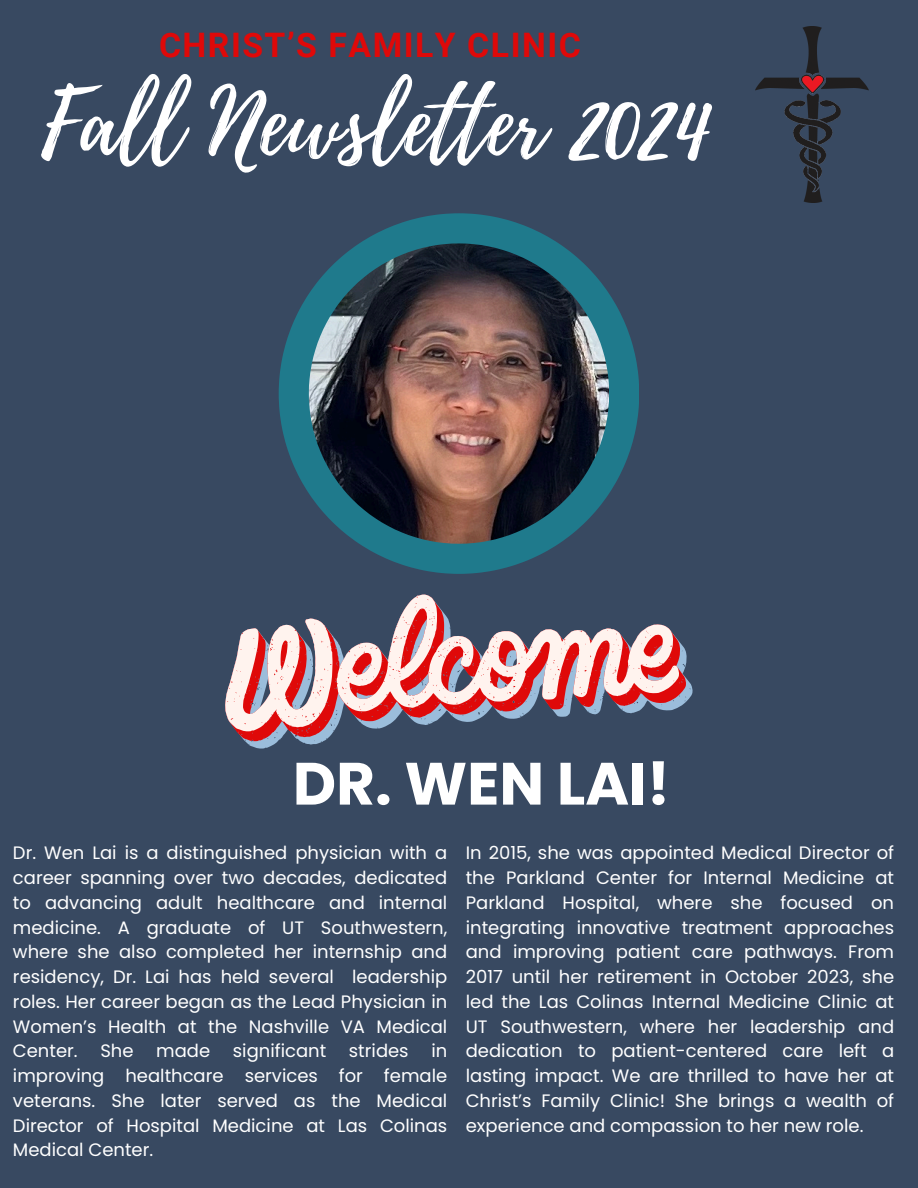
<style>
.page{position:relative;width:918px;height:1188px;background:#384961}
.page>*{position:absolute;margin:0;border:0;box-sizing:border-box;transform-origin:0 0}
.t1{font:90px "Playlist Script";color:#fff}
.t2{font:700 59.55px "Poppins";color:#fff}
.t3{font:700 33.75px "Roboto";letter-spacing:.045em;color:#df0909}
.t4{font:18px/24.8px "Poppins";color:#fff;text-align:justify}
</style>
<div class="page">
<svg style="left:279px;top:213px;width:360px;height:361px"></svg>
<img style="left:309px;top:243px;width:300px;height:301px">
<img style="left:756px;top:27px;width:113px;height:175px">
<svg style="left:245px;top:679px;width:448px;height:70px"></svg>
<svg style="left:236px;top:643px;width:451px;height:98px"></svg>
<svg style="left:225px;top:594px;width:455px;height:137px"></svg>
<p class="t3" style="left:159px;top:26px;width:423px">CHRIST’S FAMILY CLINIC</p>
<h2 class="t1" style="left:41px;top:59px;width:669px">Fall Newsletter 2024</h2>
<p class="t2" style="left:293px;top:742px;width:379px">DR. WEN LAI!</p>
<p class="t4" style="left:13px;top:841px;width:436px">Dr. Wen Lai is a distinguished physician with a career spanning over two decades, dedicated to advancing adult healthcare and internal medicine. A graduate of UT Southwestern, where she also completed her internship and residency, Dr. Lai has held several leadership roles. Her career began as the Lead Physician in Women’s Health at the Nashville VA Medical Center.</p>
<p class="t4" style="left:100px;top:1039px;width:35px">She</p>
<p class="t4" style="left:156px;top:1039px;width:55px">made</p>
<p class="t4" style="left:233px;top:1039px;width:95px">significant</p>
<p class="t4" style="left:349px;top:1039px;width:61px">strides</p>
<p class="t4" style="left:13px;top:1039px;width:436px;text-indent:418px">in improving healthcare services for female veterans. She later served as the Medical Director of Hospital Medicine at Las Colinas Medical Center.</p>
<p class="t4" style="left:466px;top:841px;width:430px">In 2015, she was appointed Medical Director of the Parkland Center for Internal Medicine at Parkland Hospital, where she focused on integrating innovative treatment approaches and improving patient care pathways. From 2017 until her retirement in October 2023, she led the Las Colinas Internal Medicine Clinic at UT Southwestern, where her leadership and dedication to patient-centered care left a lasting impact. We are thrilled to have her at Christ’s Family Clinic! She brings a wealth of experience and compassion to her new role.</p>
</div>
